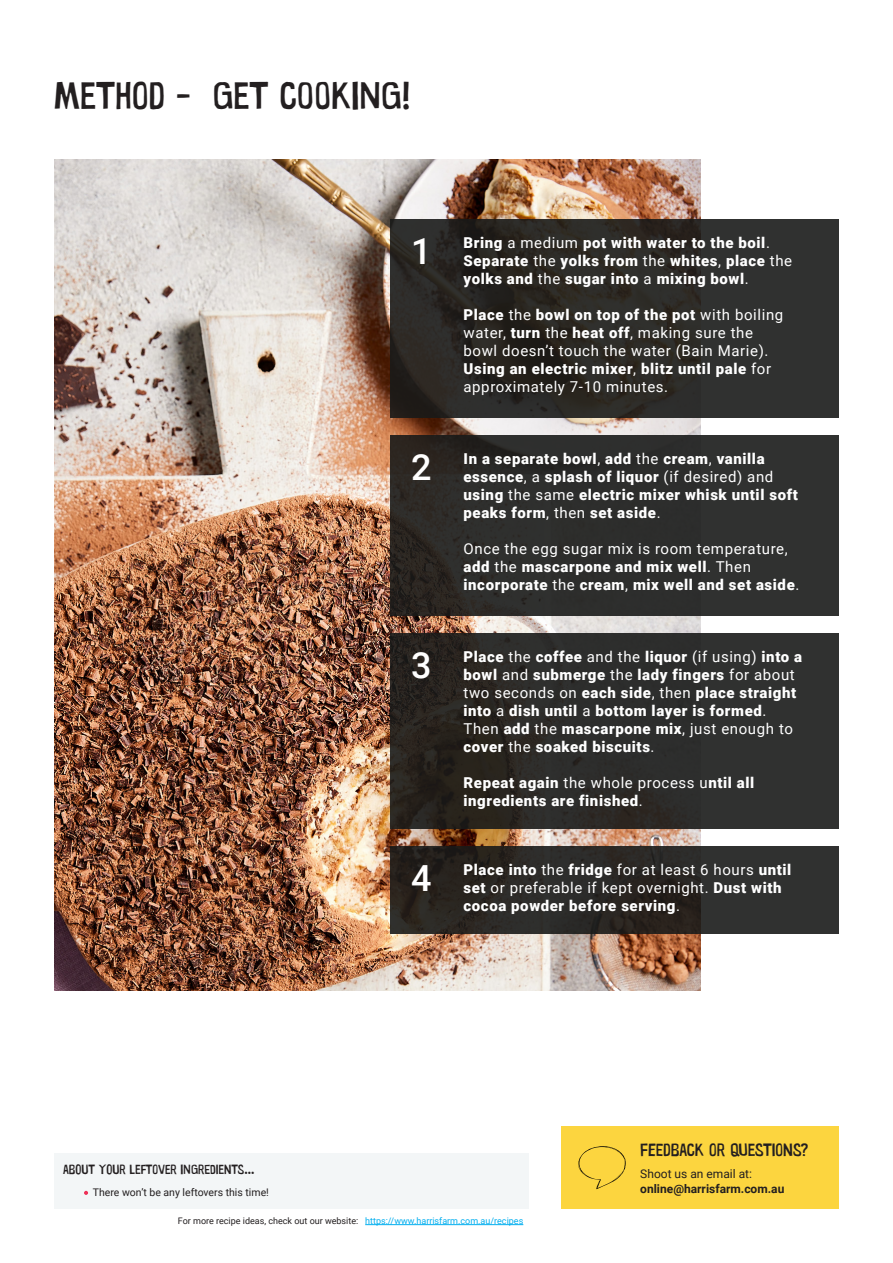
<style>
.page{position:relative;width:893px;height:1263px;background:#fff}
.page>*{position:absolute;margin:0;border:0;box-sizing:border-box;transform-origin:0 0}
.t1{font:39px "Warugaki";color:#231f20}
.t2{font:500 36px "Roboto";color:#fff}
.t3{font:18px "Warugaki";color:#231f20}
.t4{font:900 15px/18px "Roboto";letter-spacing:.04em;color:#fff}
.t5{font:15px/18px "Roboto";letter-spacing:.04em;color:#fff}
.t6{font:13.5px "Warugaki";color:#231f20}
.t7{font:700 12px "Roboto";color:#231f20}
.t8{font:12px "Roboto";color:#231f20}
.t9{font:10.5px "Roboto";color:#231f20}
.t10{font:9px "Roboto";color:#231f20}
.t11{font:9px "Roboto";color:#00aeef}
.s1{font-weight:400}
.s2{font-weight:900}
</style>
<div class="page">
<div style="left:561px;top:1126px;width:278px;height:83px;background:#fcd53f"></div>
<hr style="left:365px;top:1224px;width:158px;height:1px;background:#00aeef">
<img style="left:54px;top:159px;width:646px;height:832px">
<svg style="left:390px;top:219px;width:449px;height:198px;background:#2b2a27"></svg>
<div style="left:390px;top:633px;width:449px;height:195px;background:linear-gradient(to right,#27231e,#313434)"></div>
<div style="left:390px;top:435px;width:449px;height:180px;background:linear-gradient(to right,#2b2825,#303332)"></div>
<svg style="left:390px;top:846px;width:449px;height:87px;background:#2b2926"></svg>
<div style="left:54px;top:1153px;width:474px;height:56px;background:#f3f6f7"></div>
<svg style="left:84px;top:1191px;width:4px;height:4px"></svg>
<svg style="left:578px;top:1146px;width:48px;height:43px"></svg>
<p class="t1" style="left:54px;top:72px;width:358px">METHOD - GET COOKING!</p>
<p class="t2" style="left:411px;top:226px;width:22px">1</p>
<p class="t4" style="left:464px;top:233px;width:330px">Bring <span class="s1">a medium</span> pot with water to the boil<span class="s1">.<br></span>Separate <span class="s1">the</span> yolks from <span class="s1">the</span> whites<span class="s1">,</span> place <span class="s1">the </span>yolks and <span class="s1">the</span> sugar into <span class="s1">a</span> mixing bowl<span class="s1">.</span></p>
<p class="t5" style="left:464px;top:305px;width:321px"><span class="s2">Place</span> the <span class="s2">bowl on top of the pot</span> with boiling water, <span class="s2">turn</span> the <span class="s2">heat off</span>, making sure the bowl doesn’t touch the water (Bain Marie).<br><span class="s2">Using an electric mixer</span>, <span class="s2">blitz until pale</span> for approximately 7-10 minutes.</p>
<p class="t2" style="left:411px;top:442px;width:22px">2</p>
<p class="t4" style="left:464px;top:449px;width:336px">In a separate bowl<span class="s1">,</span> add <span class="s1">the</span> cream<span class="s1">,</span> vanilla essence<span class="s1">, a</span> splash of liquor <span class="s1">(if desired) and </span>using <span class="s1">the same</span> electric mixer whisk until soft peaks form<span class="s1">, then</span> set aside<span class="s1">.</span></p>
<p class="t4" style="left:464px;top:539px;width:337px"><span class="s1">Once the egg sugar mix is room temperature, </span>add <span class="s1">the</span> mascarpone and mix well<span class="s1">. Then </span>incorporate <span class="s1">the</span> cream<span class="s1">,</span> mix well and set aside<span class="s1">.</span></p>
<p class="t6" style="left:63px;top:1161px;width:193px">ABOUT YOUR LEFTOVER IN GREDIENTS...</p>
<p class="t9" style="left:93px;top:1185px;width:178px">There won’t be any leftovers this time!</p>
<p class="t2" style="left:411px;top:640px;width:22px">3</p>
<p class="t2" style="left:411px;top:853px;width:22px">4</p>
<p class="t4" style="left:464px;top:647px;width:340px">Place <span class="s1">the</span> coffee <span class="s1">and the</span> liquor <span class="s1">(if using)</span> into a bowl <span class="s1">and</span> submerge <span class="s1">the</span> lady fingers <span class="s1">for about two seconds on</span> each side<span class="s1">, then</span> place straight into <span class="s1">a</span> dish until <span class="s1">a</span> bottom layer is formed<span class="s1">.<br>Then</span> add <span class="s1">the</span> mascarpone mix<span class="s1">, just enough to </span>cover <span class="s1">the</span> soaked biscuits<span class="s1">.</span></p>
<p class="t4" style="left:464px;top:773px;width:292px">Repeat again <span class="s1">the whole process u</span>ntil all ingredients are finished<span class="s1">.</span></p>
<p class="t4" style="left:464px;top:860px;width:329px">Place into <span class="s1">the</span> fridge <span class="s1">for at least 6 hours</span> until set <span class="s1">or preferable if kept overnight.</span> Dust with cocoa powder before serving<span class="s1">.</span></p>
<p class="t3" style="left:640px;top:1139px;width:169px">FEEDBACK OR QUESTIONS?</p>
<p class="t8" style="left:640px;top:1165px;width:113px">Shoot us an email at:</p>
<p class="t7" style="left:640px;top:1180px;width:146px">online@harrisfarm.com.au</p>
<p class="t10" style="left:178px;top:1214px;width:182px">For more recipe ideas, check out our website:</p>
<p class="t11" style="left:365px;top:1214px;width:160px">https://www.harrisfarm.com.au/recipes</p>
</div>
